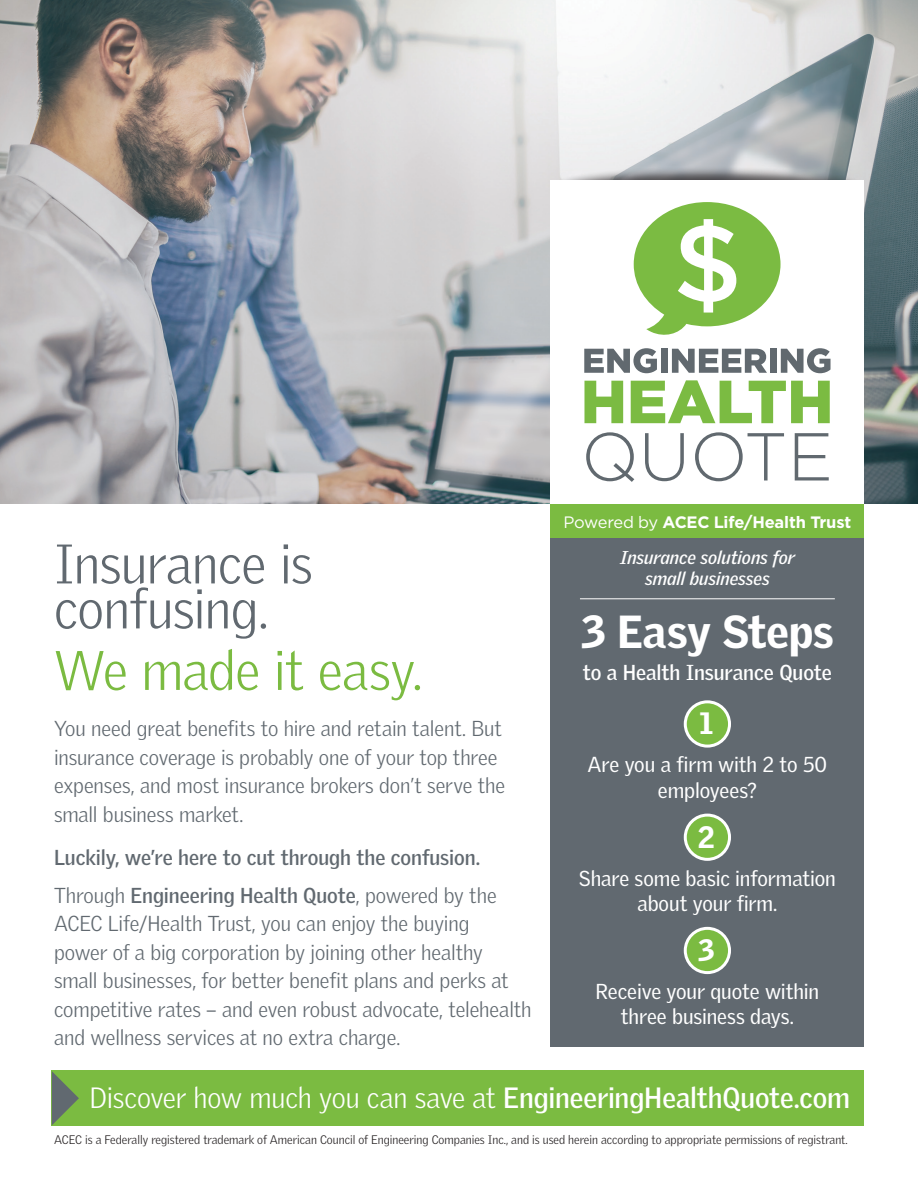
<style>
.page{position:relative;width:918px;height:1188px;background:#fff}
.page>*{position:absolute;margin:0;border:0;box-sizing:border-box;transform-origin:0 0}
.t1{font:300 54px/45px "Griffith Gothic";letter-spacing:-.01em;color:#616970}
.t2{font:300 54px "Griffith Gothic";letter-spacing:-.01em;color:#7bbb41}
.t3{font:900 45px "Griffith Gothic";letter-spacing:-.005em;color:#fff}
.t4{font:900 30px "Griffith Gothic";color:#fff}
.t5{font:300 28.5px "Griffith Gothic";letter-spacing:-.005em;color:#fff}
.t6{font:300 21px/28.5px "Griffith Gothic";letter-spacing:-.005em;color:#616970}
.t7{font:21px/25.2px "Griffith Gothic";letter-spacing:-.005em;color:#fff;text-align:center}
.t8{font:700 21px/37.5px "Griffith Gothic";letter-spacing:-.005em;color:#616970}
.t9{font:700 21px "Griffith Gothic";letter-spacing:-.005em;color:#fff}
.t10{font:italic 700 18px/21.6px "Griffith Gothic";color:#fff;text-align:center}
.t11{font:700 16.5px "Gotham";letter-spacing:-.015em;color:#fff}
.t12{font:300 12px "Griffith Gothic";color:#231f20}
.s1{font-weight:300}
.s2{font-weight:400}
.s3{font-weight:700}
</style>
<div class="page">
<img style="left:0;top:0;width:918px;height:504px">
<div style="left:551px;top:504px;width:313px;height:35px;background:#7bbb41"></div>
<div style="left:552px;top:166px;width:312px;height:47px;background:#231f20;opacity:.75"></div>
<div style="left:551px;top:539px;width:313px;height:508px;background:#616970"></div>
<div style="left:551px;top:180px;width:313px;height:324px;background:#fff"></div>
<svg style="left:584px;top:348px;width:73px;height:25px"></svg>
<div style="left:661px;top:349px;width:7px;height:24px;background:#61696f"></div>
<svg style="left:672px;top:349px;width:95px;height:24px"></svg>
<div style="left:770px;top:349px;width:6px;height:24px;background:#61696f"></div>
<svg style="left:781px;top:348px;width:50px;height:25px"></svg>
<svg style="left:584px;top:381px;width:39px;height:42px"></svg>
<svg style="left:631px;top:380px;width:199px;height:43px"></svg>
<svg style="left:586px;top:432px;width:48px;height:50px"></svg>
<svg style="left:645px;top:433px;width:39px;height:48px"></svg>
<svg style="left:695px;top:432px;width:89px;height:49px"></svg>
<svg style="left:795px;top:433px;width:34px;height:48px"></svg>
<svg style="left:634px;top:202px;width:147px;height:133px"></svg>
<div style="left:52px;top:1070px;width:812px;height:55px;background:#7bbb41"></div>
<div style="left:685px;top:815px;width:45px;height:44px;background:#7bbb41;border-radius:50%"></div>
<div style="left:684px;top:814px;width:47px;height:47px;border:3px solid #fff;border-radius:50%"></div>
<div style="left:685px;top:702px;width:45px;height:44px;background:#7bbb41;border-radius:50%"></div>
<div style="left:684px;top:700px;width:47px;height:48px;border:3px solid #fff;border-radius:50%"></div>
<div style="left:685px;top:928px;width:45px;height:45px;background:#7bbb41;border-radius:50%"></div>
<div style="left:684px;top:927px;width:47px;height:47px;border:3px solid #fff;border-radius:50%"></div>
<hr style="left:580px;top:598px;width:255px;height:1px;background:#fff">
<svg style="left:52px;top:1071px;width:27px;height:54px"></svg>
<h1 class="t1" style="left:54px;top:541px;width:260px">Insurance is confusing.</h1>
<h1 class="t2" style="left:54px;top:638px;width:370px">We made it easy.</h1>
<p class="t6" style="left:54px;top:715px;width:453px">You need great benefits to hire and retain talent. But insurance coverage is probably one of your top three expenses, and most insurance brokers don’t serve the small business market.</p>
<p class="t8" style="left:54px;top:839px;width:444px">Luckily, we’re here to cut through the confusion.<br><span class="s1">Through</span> Engineering Health Quote<span class="s1">, powered by the</span></p>
<p class="t6" style="left:54px;top:910px;width:479px">ACEC Life/Health Trust, you can enjoy the buying<br>power of a big corporation by joining other healthy small businesses, for better benefit plans and perks at competitive rates – and even robust advocate, telehealth and wellness services at no extra charge.</p>
<p class="t11" style="left:564px;top:511px;width:289px"><span class="s2">Powered by</span> ACEC Life/Health Trust</p>
<p class="t10" style="left:620px;top:546px;width:176px">Insurance solutions for small businesses</p>
<h2 class="t3" style="left:581px;top:605px;width:254px">3 Easy Steps</h2>
<p class="t9" style="left:583px;top:660px;width:251px">to a Health Insurance Quote</p>
<h3 class="t4" style="left:699px;top:706px;width:15px">1</h3>
<p class="t7" style="left:588px;top:752px;width:241px">Are you a firm with 2 to 50 employees?</p>
<h3 class="t4" style="left:698px;top:819px;width:19px">2</h3>
<p class="t7" style="left:579px;top:866px;width:259px">Share some basic information about your firm.</p>
<h3 class="t4" style="left:698px;top:932px;width:18px">3</h3>
<p class="t7" style="left:596px;top:979px;width:225px">Receive your quote within three business days.</p>
<h3 class="t5" style="left:90px;top:1081px;width:762px">Discover how much you can save at <span class="s3">EngineeringHealthQuote.com</span></h3>
<p class="t12" style="left:54px;top:1132px;width:795px">ACEC is a Federally registered trademark of American Council of Engineering Companies Inc., and is used herein according to appropriate permissions of registrant.</p>
</div>
